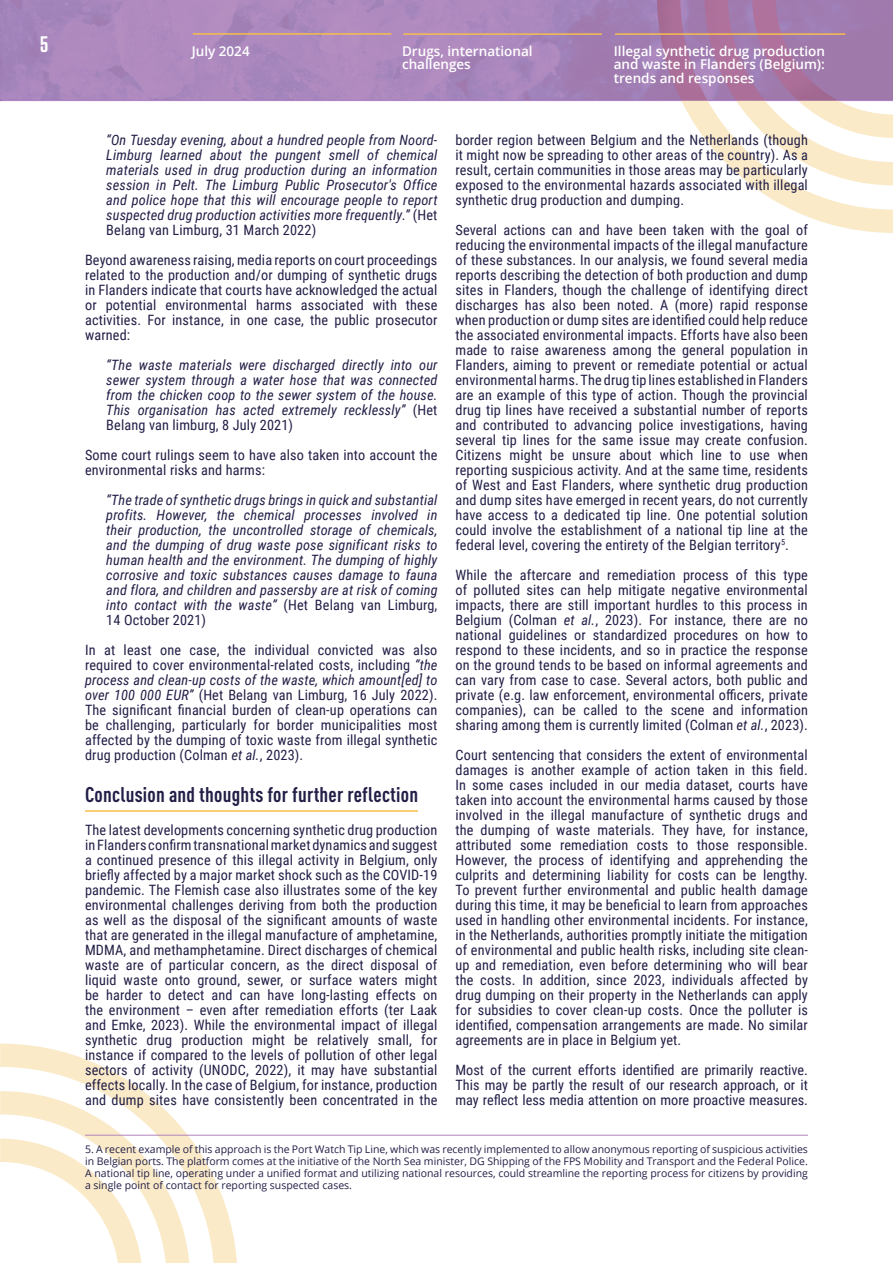
<style>
.page{position:relative;width:893px;height:1263px;background:#fff}
.page>*{position:absolute;margin:0;border:0;box-sizing:border-box;transform-origin:0 0}
.t1{font:600 22.5px "Tungsten";color:#fff}
.t2{font:700 condensed 21px "DIN Pro";letter-spacing:.01em;color:#221f47}
.t3{font:14.25px/15px "Roboto Condensed";letter-spacing:.01em;color:#221f47;text-align:justify}
.t4{font:italic 14.25px/15px "Roboto Condensed";letter-spacing:.01em;color:#221f47;text-align:justify}
.t5{font:600 13.5px/13.5px "Open Sans";color:#fff}
.t6{font:10.5px/12px "Open Sans 2";color:#221f47}
.t7{font:10.5px "Open Sans";color:#221f47}
.s1{font-family:"Roboto Condensed Regular 2"}
.s2{font-style:italic}
.s3{font-style:normal}
.s4{font-family:"Roboto Condensed Italic 2"}
</style>
<div class="page">
<svg style="left:190px;top:1134px;width:48px;height:129px"></svg>
<svg style="left:0;top:1043px;width:190px;height:220px"></svg>
<svg style="left:0;top:0;width:657px;height:101px;background:#a986bc"></svg>
<img style="left:657px;top:0;width:24px;height:101px">
<svg style="left:681px;top:0;width:212px;height:233px"></svg>
<img style="left:704px;top:0;width:61px;height:101px">
<hr style="left:193px;top:33px;width:198px;height:2px;background:#f5be4d">
<hr style="left:403px;top:33px;width:199px;height:2px;background:#f5be4d">
<hr style="left:615px;top:33px;width:230px;height:2px;background:#f5be4d">
<hr style="left:85px;top:810px;width:333px;height:2px;background:#f5be4d">
<hr style="left:85px;top:1135px;width:723px;height:1px;background:#b083ba">
<h1 class="t1" style="left:40px;top:33px;width:10px">5</h1>
<p class="t5" style="left:192px;top:44px;width:59px">July 2024</p>
<p class="t5" style="left:402px;top:44px;width:132px">Drugs, international challenges</p>
<p class="t5" style="left:614px;top:44px;width:213px;text-align:justify">Illegal synthetic drug production and waste in Flanders (Belgium): trends and responses</p>
<p class="t3" style="left:455px;top:132px;width:354px">border region between Belgium and the Netherlands (though it might now be spreading to other areas of the country). As a result, certain communities in those areas may be particularly exposed to the environmental hazards associated with illegal synthetic drug production and dumping.</p>
<p class="t3" style="left:455px;top:222px;width:354px">Several actions can and have been taken with the goal of reducing the environmental impacts of the illegal manufacture of these substances. In our analysis, we found several media reports describing the detection of both production and dump sites in Flanders, though the challenge of identifying direct discharges has also been noted. A (more) rapid response when production or dump sites are identified could help reduce the associated environmental impacts. Efforts have also been made to raise awareness among the general population in Flanders, aiming to prevent or remediate potential or actual environmental harms. The drug tip lines established in Flanders are an example of this type of action. Though the provincial drug tip lines have received a substantial number of reports and contributed to advancing police investigations, having several tip lines for the same issue may create confusion.<br>Citizens might be unsure about which line to use when reporting suspicious activity. And at the same time, residents of West and East Flanders, where synthetic drug production and dump sites have emerged in recent years, do not currently have access to a dedicated tip line. One potential solution could involve the establishment of a national tip line at the federal level, covering the entirety of the Belgian territory<sup>5</sup><span class="s1">.</span></p>
<p class="t3" style="left:455px;top:567px;width:354px">While the aftercare and remediation process of this type of polluted sites can help mitigate negative environmental impacts, there are still important hurdles to this process in Belgium (Colman <span class="s2">et al.</span>, 2023). For instance, there are no national guidelines or standardized procedures on how to respond to these incidents, and so in practice the response on the ground tends to be based on informal agreements and can vary from case to case. Several actors, both public and private (e.g. law enforcement, environmental officers, private companies), can be called to the scene and information sharing among them is currently limited (Colman <span class="s2">et al.</span>, 2023).</p>
<p class="t3" style="left:455px;top:747px;width:354px">Court sentencing that considers the extent of environmental damages is another example of action taken in this field.<br>In some cases included in our media dataset, courts have taken into account the environmental harms caused by those involved in the illegal manufacture of synthetic drugs and the dumping of waste materials. They have, for instance, attributed some remediation costs to those responsible.<br>However, the process of identifying and apprehending the culprits and determining liability for costs can be lengthy.<br>To prevent further environmental and public health damage during this time, it may be beneficial to learn from approaches used in handling other environmental incidents. For instance, in the Netherlands, authorities promptly initiate the mitigation of environmental and public health risks, including site clean&shy;up and remediation, even before determining who will bear the costs. In addition, since 2023, individuals affected by drug dumping on their property in the Netherlands can apply for subsidies to cover clean-up costs. Once the polluter is identified, compensation arrangements are made. No similar agreements are in place in Belgium yet.</p>
<p class="t3" style="left:455px;top:1062px;width:354px">Most of the current efforts identified are primarily reactive.<br>This may be partly the result of our research approach, or it may reflect less media attention on more proactive measures.</p>
<p class="t4" style="left:106px;top:132px;width:333px">“On Tuesday evening, about a hundred people from Noord-Limburg learned about the pungent smell of chemical materials used in drug production during an information session in Pelt. The Limburg Public Prosecutor's Office and police hope that this will encourage people to report suspected drug production activities more frequently.” <span class="s3">(Het Belang van Limburg, 31 March 2022)</span></p>
<p class="t3" style="left:85px;top:252px;width:354px">Beyond awareness raising, media reports on court proceedings related to the production and/or dumping of synthetic drugs in Flanders indicate that courts have acknowledged the actual or potential environmental harms associated with these activities. For instance, in one case, the public prosecutor warned:</p>
<p class="t4" style="left:106px;top:357px;width:333px">“The waste materials were discharged directly into our sewer system through a water hose that was connected from the chicken coop to the sewer system of the house.<br>This organisation has acted extremely recklessly” <span class="s3">(Het Belang van limburg, 8 July 2021)</span></p>
<p class="t3" style="left:85px;top:447px;width:354px">Some court rulings seem to have also taken into account the environmental risks and harms:</p>
<p class="t4" style="left:106px;top:492px;width:333px">“The trade of synthetic drugs brings in quick and substantial profits. However, the chemical processes involved in their production, the uncontrolled storage of chemicals, and the dumping of drug waste pose significant risks to human health and the environment. The dumping of highly corrosive and toxic substances causes damage to fauna and flora, and children and passersby are at risk of coming into contact with the waste” <span class="s3">(Het Belang van Limburg, 14 October 2021)</span></p>
<p class="t3" style="left:85px;top:642px;width:354px">In at least one case, the individual convicted was also required to cover environmental-related costs, including <span class="s2">“the process and clean-up costs of the waste, which amount[ed] to </span><span class="s4">over 100 000 EUR”</span> (Het Belang van Limburg, 16 July 2022).<br>The significant financial burden of clean-up operations can be challenging, particularly for border municipalities most affected by the dumping of toxic waste from illegal synthetic drug production (Colman <span class="s2">et al.</span>, 2023).</p>
<h2 class="t2" style="left:85px;top:778px;width:335px">Conclusion and thoughts for further reflection</h2>
<p class="t3" style="left:85px;top:822px;width:354px">The latest developments concerning synthetic drug production in Flanders confirm transnational market dynamics and suggest a continued presence of this illegal activity in Belgium, only briefly affected by a major market shock such as the COVID-19 pandemic. The Flemish case also illustrates some of the key environmental challenges deriving from both the production as well as the disposal of the significant amounts of waste that are generated in the illegal manufacture of amphetamine, MDMA, and methamphetamine. Direct discharges of chemical waste are of particular concern, as the direct disposal of liquid waste onto ground, sewer, or surface waters might be harder to detect and can have long-lasting effects on the environment – even after remediation efforts (ter Laak and Emke, 2023). While the environmental impact of illegal synthetic drug production might be relatively small, for instance if compared to the levels of pollution of other legal sectors of activity (UNODC, 2022), it may have substantial effects locally. In the case of Belgium, for instance, production and dump sites have consistently been concentrated in the</p>
<p class="t7" style="left:85px;top:1141px;width:724px">5. A recent example of this approach is the Port Watch Tip Line, which was recently implemented to allow anonymous reporting of suspicious activities</p>
<p class="t6" style="left:85px;top:1154px;width:724px">in Belgian ports. The platform comes at the initiative of the North Sea minister, DG Shipping of the FPS Mobility and Transport and the Federal Police.<br>A national tip line, operating under a unified format and utilizing national resources, could streamline the reporting process for citizens by providing</p>
<p class="t7" style="left:85px;top:1177px;width:268px">a single point of contact for reporting suspected cases.</p>
</div>
